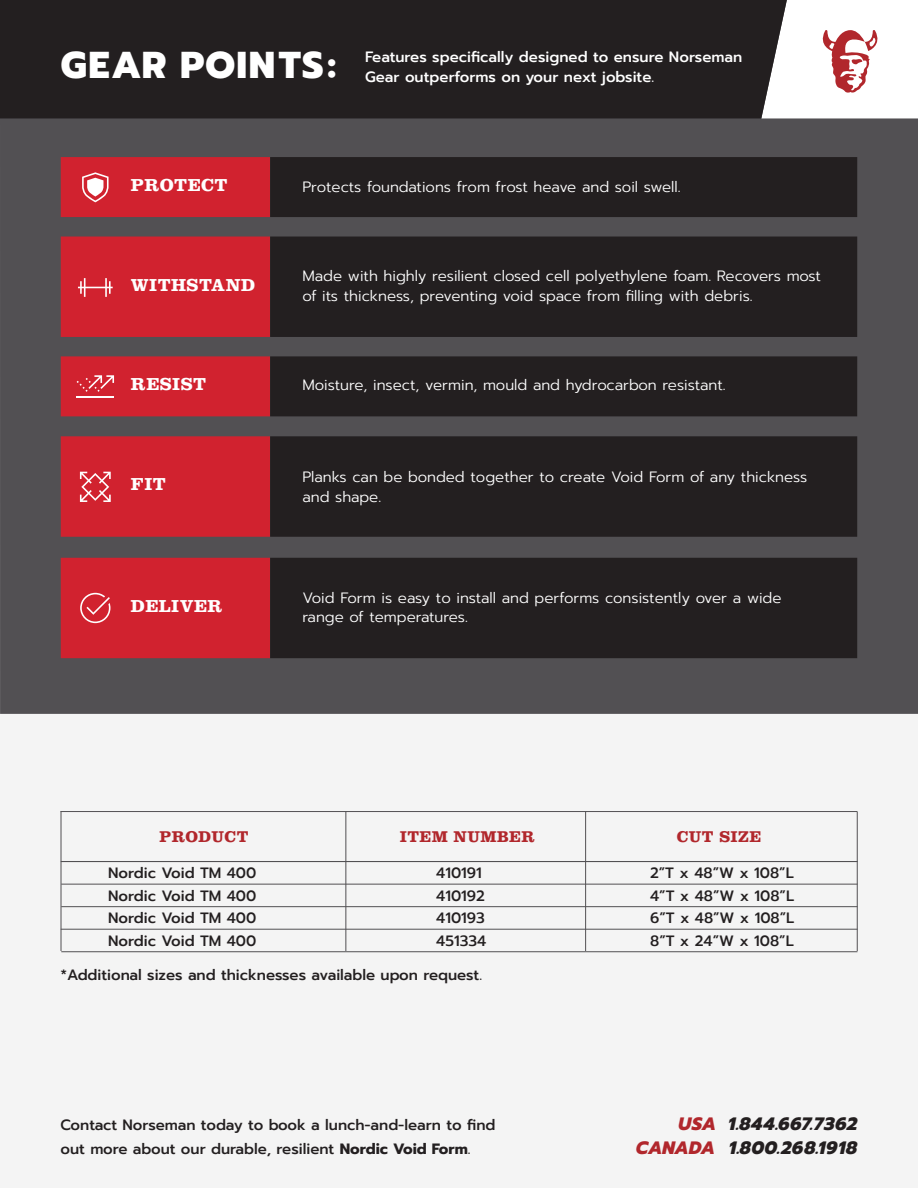
<style>
.page{position:relative;width:918px;height:1188px;background:#fff}
.page>*{position:absolute;margin:0;border:0;box-sizing:border-box;transform-origin:0 0}
.Paragraph_Style_1{font:800 37.5px "Prompt";letter-spacing:.04em;color:#fff}
.t1{font:italic 800 18px "Prompt";letter-spacing:.02em;color:#231f20}
.t2{font:700 18px "Clarendon LT Std";letter-spacing:.025em;color:#fff}
.t3{font:700 16.2px "Clarendon LT Std";letter-spacing:.025em;color:#b1272c}
.t4{font:300 15px/19.5px "Prompt";color:#fff}
.t5{font:500 15px/24px "Prompt";color:#231f20}
.t6{font:500 15px/19.5px "Prompt";color:#fff}
.s1{font-weight:700}
.s2{color:#b1272c}
</style>
<div class="page">
<div style="left:0;top:714px;width:918px;height:474px;background:#f4f4f4"></div>
<div style="left:0;top:0;width:918px;height:714px;background:#525053"></div>
<div style="left:0;top:0;width:761px;height:118px;background:#231f20"></div>
<svg style="left:761px;top:0;width:157px;height:118px;background:#e6dcdc"></svg>
<div style="left:61px;top:558px;width:209px;height:100px;background:#d1222f"></div>
<div style="left:270px;top:558px;width:587px;height:100px;background:#231f20"></div>
<div style="left:61px;top:157px;width:209px;height:60px;background:#d1222f"></div>
<div style="left:270px;top:157px;width:587px;height:60px;background:#231f20"></div>
<div style="left:61px;top:356px;width:209px;height:60px;background:#d1222f"></div>
<div style="left:270px;top:356px;width:587px;height:60px;background:#231f20"></div>
<svg style="left:77px;top:375px;width:37px;height:17px"></svg>
<hr style="left:77px;top:396px;width:37px;height:1px;background:#fff">
<svg style="left:80px;top:593px;width:30px;height:30px"></svg>
<div style="left:61px;top:237px;width:209px;height:100px;background:#d1222f"></div>
<div style="left:270px;top:237px;width:587px;height:100px;background:#231f20"></div>
<svg style="left:78px;top:278px;width:35px;height:19px"></svg>
<div style="left:61px;top:436px;width:209px;height:101px;background:#d1222f"></div>
<div style="left:270px;top:436px;width:587px;height:101px;background:#231f20"></div>
<svg style="left:80px;top:472px;width:31px;height:30px"></svg>
<svg style="left:82px;top:172px;width:27px;height:30px"></svg>
<hr style="left:61px;top:929px;width:797px;height:1px;background:#525053">
<hr style="left:346px;top:811px;width:1px;height:140px;background:#525053">
<hr style="left:61px;top:811px;width:1px;height:140px;background:#525053">
<hr style="left:857px;top:812px;width:1px;height:139px;background:#525053">
<hr style="left:585px;top:811px;width:1px;height:140px;background:#525053">
<hr style="left:61px;top:884px;width:797px;height:1px;background:#525053">
<hr style="left:61px;top:951px;width:797px;height:1px;background:#525053">
<hr style="left:61px;top:906px;width:797px;height:1px;background:#525053">
<hr style="left:60px;top:811px;width:797px;height:1px;background:#525053">
<hr style="left:61px;top:861px;width:796px;height:1px;background:#525053">
<p class="Paragraph_Style_1" style="left:61px;top:37px;width:277px">GEAR POINTS:</p>
<p class="t6" style="left:365px;top:47px;width:379px">Features specifically designed to ensure Norseman<br>Gear outperforms on your next jobsite.</p>
<p class="t2" style="left:131px;top:174px;width:98px">PROTECT</p>
<p class="t4" style="left:302px;top:177px;width:380px">Protects foundations from frost heave and soil swell.</p>
<p class="t2" style="left:131px;top:274px;width:126px">WITHSTAND</p>
<p class="t4" style="left:302px;top:266px;width:520px">Made with highly resilient closed cell polyethylene foam. Recovers most of its thickness, preventing void space from filling with debris.</p>
<p class="t2" style="left:131px;top:373px;width:77px">RESIST</p>
<p class="t4" style="left:302px;top:375px;width:425px">Moisture, insect, vermin, mould and hydrocarbon resistant.</p>
<p class="t2" style="left:131px;top:474px;width:36px">FIT</p>
<p class="t4" style="left:302px;top:467px;width:506px">Planks can be bonded together to create Void Form of any thickness and shape.</p>
<p class="t2" style="left:131px;top:595px;width:93px">DELIVER</p>
<p class="t4" style="left:302px;top:588px;width:481px">Void Form is easy to install and performs consistently over a wide range of temperatures.</p>
<p class="t3" style="left:160px;top:826px;width:90px">PRODUCT</p>
<p class="t3" style="left:400px;top:826px;width:136px">ITEM NUMBER</p>
<p class="t3" style="left:677px;top:826px;width:86px">CUT SIZE</p>
<p class="t5" style="left:108px;top:861px;width:150px">Nordic Void TM 400</p>
<p class="t5" style="left:108px;top:884px;width:150px">Nordic Void TM 400</p>
<p class="t5" style="left:108px;top:907px;width:150px;line-height:22.5px">Nordic Void TM 400<br>Nordic Void TM 400</p>
<p class="t5" style="left:436px;top:861px;width:47px">410191</p>
<p class="t5" style="left:436px;top:884px;width:50px">410192</p>
<p class="t5" style="left:436px;top:906px;width:50px">410193</p>
<p class="t5" style="left:436px;top:929px;width:51px">451334</p>
<p class="t5" style="left:60px;top:963px;width:423px">*Additional sizes and thicknesses available upon request.</p>
<p class="t5" style="left:60px;top:1113px;width:436px">Contact Norseman today to book a lunch-and-learn to find out more about our durable, resilient <span class="s1">Nordic Void Form</span>.</p>
<p class="t5" style="left:650px;top:861px;width:145px">2”T x 48”W x 108”L</p>
<p class="t5" style="left:650px;top:884px;width:146px">4”T x 48”W x 108”L</p>
<p class="t5" style="left:650px;top:906px;width:146px">6”T x 48”W x 108”L</p>
<p class="t5" style="left:650px;top:929px;width:145px">8”T x 24”W x 108”L</p>
<p class="t1" style="left:678px;top:1110px;width:181px"><span class="s2">USA</span> 1.844.667.7362</p>
<p class="t1" style="left:636px;top:1134px;width:223px"><span class="s2">CANADA</span> 1.800.268.1918</p>
</div>
